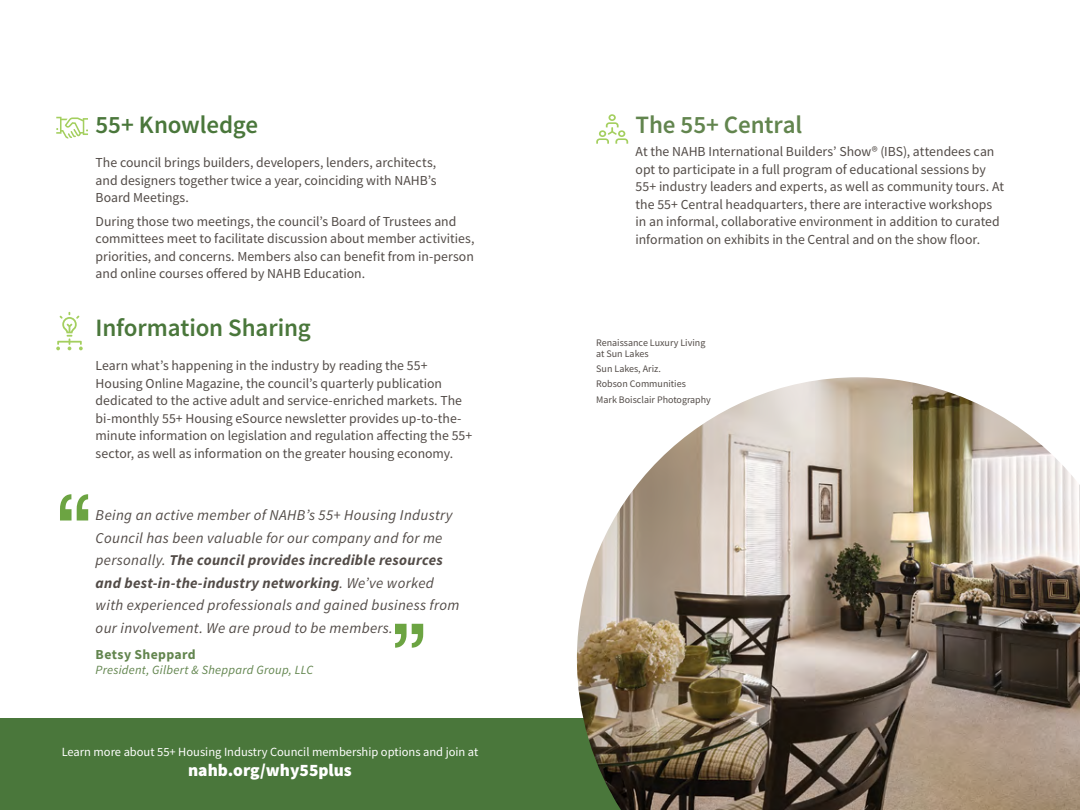
<style>
.page{position:relative;width:1080px;height:810px;background:#fff}
.page>*{position:absolute;margin:0;border:0;box-sizing:border-box;transform-origin:0 0}
.t1{font:600 25px "Source Sans Pro";letter-spacing:-.005em;color:#4a773b}
.t2{font:600 25px "Source Sans Pro";letter-spacing:-.005em;color:#62854e}
.t3{font:900 17.5px "Source Sans Pro";color:#fff}
.t4{font:italic 15px/22.5px "Source Sans Pro";letter-spacing:.02em;color:#524b47}
.t5{font:13.75px/17.5px "Source Sans Pro";color:#524b47}
.t6{font:700 13.75px "Source Sans Pro";letter-spacing:.025em;color:#62854e}
.t7{font:12.5px "Source Sans Pro";color:#fff}
.t8{font:italic 12.5px "Source Sans Pro";letter-spacing:.02em;color:#62854e}
.t9{font:10px/15.1px "Source Sans Pro";color:#524b47}
.s1{font-weight:700}
</style>
<div class="page">
<div style="left:0;top:718px;width:1080px;height:92px;background:#4a773b"></div>
<svg style="left:56px;top:312px;width:27px;height:38px"></svg>
<svg style="left:56px;top:117px;width:32px;height:21px"></svg>
<svg style="left:60px;top:494px;width:28px;height:27px"></svg>
<svg style="left:395px;top:624px;width:28px;height:24px"></svg>
<img style="left:577px;top:377px;width:503px;height:433px">
<svg style="left:596px;top:114px;width:32px;height:30px"></svg>
<h1 class="t1" style="left:96px;top:108px;width:164px">55+ Knowledge</h1>
<p class="t5" style="left:96px;top:154px;width:342px;text-align:justify">The council brings builders, developers, lenders, architects, and designers together twice a year, coinciding with NAHB’s Board Meetings.</p>
<p class="t5" style="left:96px;top:212px;width:380px">During those two meetings, the council’s Board of Trustees and committees meet to facilitate discussion about member activities, priorities, and concerns. Members also can benefit from in-person and online courses offered by NAHB Education.</p>
<h1 class="t1" style="left:96px;top:311px;width:217px">Information Sharing</h1>
<p class="t5" style="left:96px;top:357px;width:378px">Learn what’s happening in the industry by reading the 55+ Housing Online Magazine, the council’s quarterly publication dedicated to the active adult and service-enriched markets. The bi-monthly 55+ Housing eSource newsletter provides up-to-the&shy;minute information on legislation and regulation affecting the 55+ sector, as well as information on the greater housing economy.</p>
<p class="t4" style="left:96px;top:504px;width:365px">Being an active member of NAHB’s 55+ Housing Industry Council has been valuable for our company and for me personally. <span class="s1">The council provides incredible resources and best-in-the-industry networking</span>. We’ve worked with experienced professionals and gained business from our involvement. We are proud to be members.</p>
<p class="t6" style="left:96px;top:645px;width:102px">Betsy Sheppard</p>
<p class="t8" style="left:96px;top:662px;width:219px">President, Gilbert &amp; Sheppard Group, LLC</p>
<p class="t7" style="left:62px;top:744px;width:418px">Learn more about 55+ Housing Industry Council membership options and join at</p>
<p class="t3" style="left:188px;top:758px;width:165px">nahb.org/why55plus</p>
<h1 class="t2" style="left:636px;top:108px;width:168px">The 55+ Central</h1>
<p class="t5" style="left:636px;top:143px;width:370px">At the NAHB International Builders’ Show® (IBS), attendees can opt to participate in a full program of educational sessions by 55+ industry leaders and experts, as well as community tours. At the 55+ Central headquarters, there are interactive workshops in an informal, collaborative environment in addition to curated information on exhibits in the Central and on the show floor.</p>
<p class="t9" style="left:596px;top:337px;width:111px;line-height:11.2px">Renaissance Luxury Living at Sun Lakes</p>
<p class="t9" style="left:596px;top:361px;width:116px">Sun Lakes, Ariz.<br>Robson Communities<br>Mark Boisclair Photography</p>
</div>
